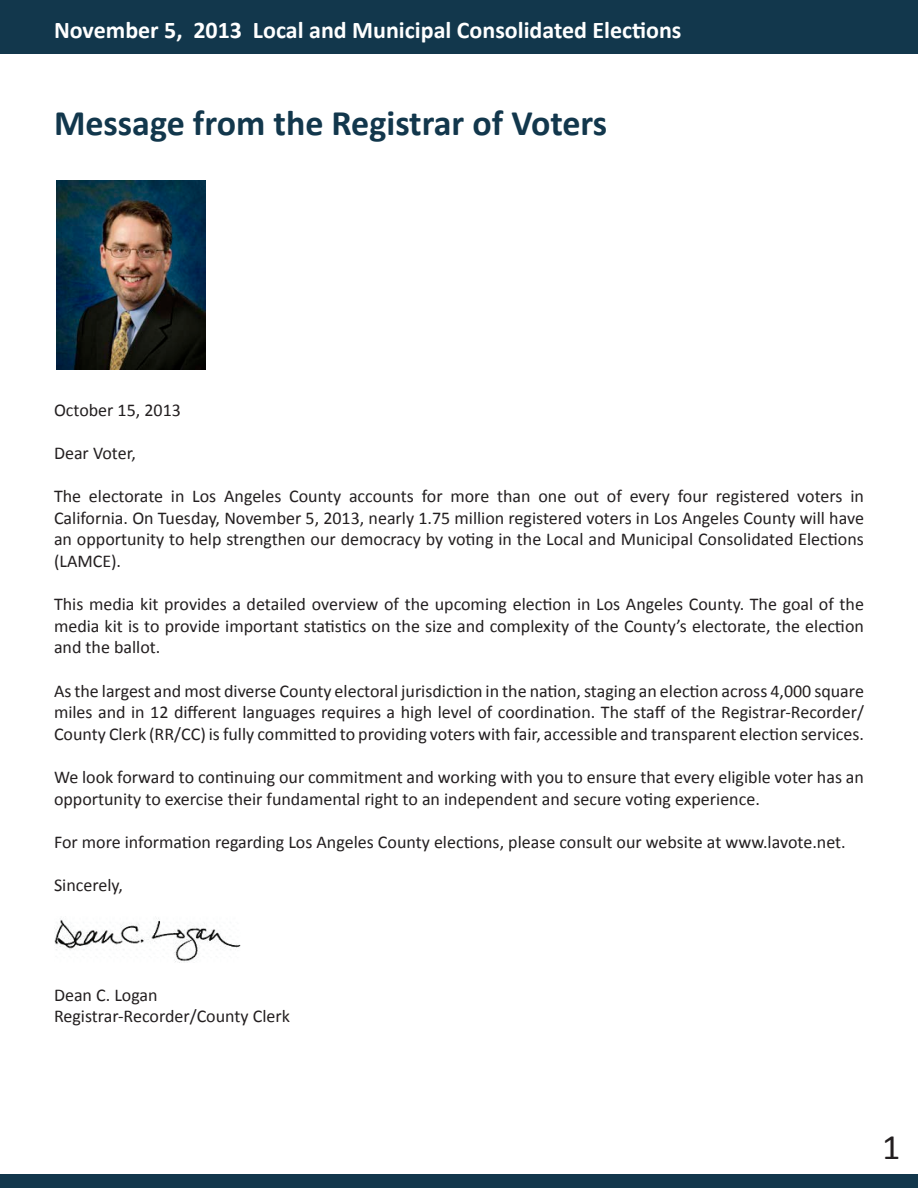
<style>
.page{position:relative;width:918px;height:1188px;background:#fff}
.page>*{position:absolute;margin:0;border:0;box-sizing:border-box;transform-origin:0 0}
.t1{font:700 36px "Calibri";color:#12374c}
.t2{font:36px "Calibri";color:#231f20}
.t3{font:700 24px "Calibri";color:#fff}
.t4{font:18px/21.6px "Calibri";color:#231f20;text-align:justify}
</style>
<div class="page">
<div style="left:0;top:0;width:918px;height:54px;background:#12374c"></div>
<div style="left:0;top:1174px;width:918px;height:14px;background:#12374c"></div>
<img style="left:54px;top:918px;width:187px;height:44px">
<img style="left:56px;top:181px;width:149px;height:189px">
<h2 class="t3" style="left:54px;top:14px;width:629px">November 5, 2013 Local and Municipal Consolidated Elections</h2>
<p class="t1" style="left:54px;top:100px;width:555px">Message from the Registrar of Voters</p>
<p class="t4" style="left:54px;top:399px;width:128px">October 15, 2013</p>
<p class="t4" style="left:54px;top:442px;width:83px">Dear Voter,</p>
<p class="t4" style="left:54px;top:485px;width:811px">The electorate in Los Angeles County accounts for more than one out of every four registered voters in California. On Tuesday, November 5, 2013, nearly 1.75 million registered voters in Los Angeles County will have an opportunity to help strengthen our democracy by voting in the Local and Municipal Consolidated Elections (LAMCE).</p>
<p class="t4" style="left:54px;top:593px;width:811px">This media kit provides a detailed overview of the upcoming election in Los Angeles County. The goal of the media kit is to provide important statistics on the size and complexity of the County’s electorate, the election and the ballot.</p>
<p class="t4" style="left:54px;top:680px;width:812px">As the largest and most diverse County electoral jurisdiction in the nation, staging an election across 4,000 square miles and in 12 different languages requires a high level of coordination. The staff of the Registrar-Recorder/ County Clerk (RR/CC) is fully committed to providing voters with fair, accessible and transparent election services.</p>
<p class="t4" style="left:54px;top:766px;width:812px">We look forward to continuing our commitment and working with you to ensure that every eligible voter has an opportunity to exercise their fundamental right to an independent and secure voting experience.</p>
<p class="t4" style="left:54px;top:831px;width:793px">For more information regarding Los Angeles County elections, please consult our website at www.lavote.net.</p>
<p class="t4" style="left:54px;top:874px;width:70px">Sincerely,</p>
<p class="t4" style="left:54px;top:984px;width:105px">Dean C. Logan</p>
<p class="t4" style="left:54px;top:1006px;width:237px">Registrar-Recorder/County Clerk</p>
<p class="t2" style="left:882px;top:1124px;width:20px">1</p>
</div>
